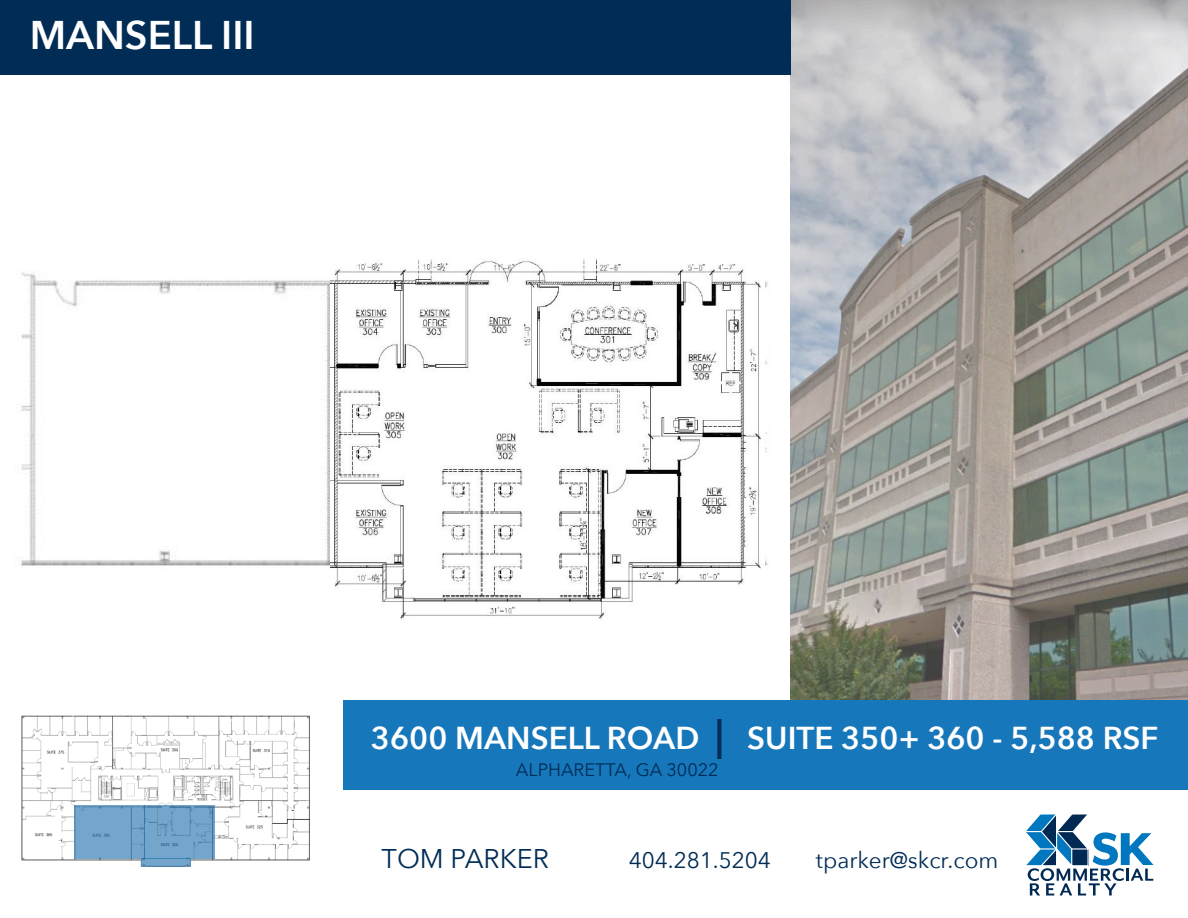
<style>
.page{position:relative;width:1188px;height:918px;background:#fff}
.page>*{position:absolute;margin:0;border:0;box-sizing:border-box;transform-origin:0 0}
.t1{font:600 39.9px "Avenir Next";color:#fff}
.t2{font:600 31.65px "Avenir Next";color:#fff}
.t3{font:27px "Avenir Next";color:#002c55}
.t4{font:22.5px "Avenir Next";color:#002c55}
.t5{font:18px "Avenir Next";color:#002c55}
.s1{font-size:39.9px;color:#002c55}
</style>
<div class="page">
<img style="left:791px;top:0;width:397px;height:700px">
<div style="left:344px;top:700px;width:844px;height:90px;background:#1777bb"></div>
<div style="left:0;top:0;width:791px;height:74px;background:#002c55"></div>
<svg style="left:1026px;top:814px;width:128px;height:82px"></svg>
<img style="left:21px;top:715px;width:289px;height:152px">
<svg style="left:75px;top:805px;width:70px;height:54px;background:#70a3c8"></svg>
<svg style="left:145px;top:805px;width:70px;height:54px;background:#6ea1c6"></svg>
<div style="left:141px;top:859px;width:50px;height:8px;background:#74a6cb"></div>
<img style="left:20px;top:272px;width:748px;height:294px">
<img style="left:330px;top:259px;width:434px;height:360px">
<p class="t1" style="left:30px;top:1px;width:227px">MANSELL III</p>
<p class="t2" style="left:371px;top:711px;width:789px">3600 MANSELL ROAD <span class="s1">|</span> SUITE 350+ 360 - 5,588 RSF</p>
<p class="t5" style="left:516px;top:755px;width:204px">ALPHARETTA, GA 30022</p>
<p class="t3" style="left:382px;top:836px;width:169px">TOM PARKER</p>
<p class="t4" style="left:629px;top:841px;width:144px">404.281.5204</p>
<p class="t4" style="left:816px;top:841px;width:184px">tparker@skcr.com</p>
</div>
